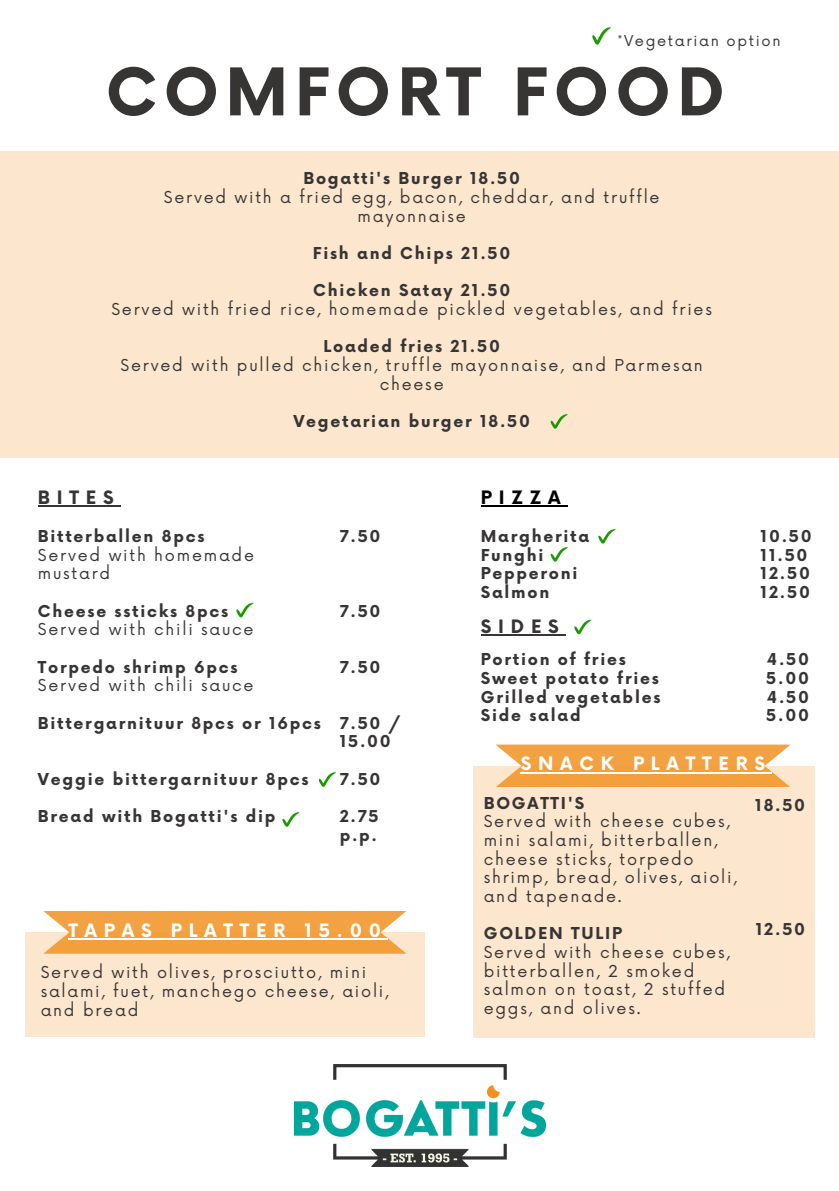
<style>
.page{position:relative;width:839px;height:1191px;background:#fff}
.page>*{position:absolute;margin:0;border:0;box-sizing:border-box;transform-origin:0 0}
.t1{font:700 64px "Now";letter-spacing:.1em;color:#373434}
.t2{font:700 18px "Now";letter-spacing:.375em;color:#fff}
.t3{font:700 18px "Now";letter-spacing:.375em;color:#373434}
.t4{font:700 18px "Now";letter-spacing:.375em;color:#000}
.t5{font:16px/18.6px "Now";letter-spacing:.11em;color:#373434}
.t6{font:700 16px/18.6px "Now";letter-spacing:.11em;color:#373434}
.t7{font:14.6px "Now";letter-spacing:.11em;color:#373434}
</style>
<div class="page">
<div style="left:0;top:151px;width:838px;height:306px;background:#fce7ce"></div>
<svg style="left:550px;top:414px;width:18px;height:15px"></svg>
<svg style="left:574px;top:619px;width:18px;height:15px"></svg>
<svg style="left:550px;top:547px;width:18px;height:15px"></svg>
<svg style="left:598px;top:529px;width:18px;height:15px"></svg>
<svg style="left:236px;top:602px;width:18px;height:15px"></svg>
<svg style="left:318px;top:772px;width:18px;height:15px"></svg>
<svg style="left:282px;top:812px;width:18px;height:15px"></svg>
<img style="left:294px;top:1065px;width:251px;height:102px">
<div style="left:25px;top:932px;width:399px;height:105px;background:#fce7ce"></div>
<svg style="left:43px;top:911px;width:363px;height:43px;background:#f3a74c"></svg>
<div style="left:473px;top:766px;width:341px;height:271px;background:#fce7ce"></div>
<svg style="left:496px;top:745px;width:294px;height:42px;background:#f4a952"></svg>
<hr style="left:481px;top:505px;width:86px;height:2px;background:#000">
<hr style="left:38px;top:505px;width:82px;height:2px;background:#373434">
<hr style="left:481px;top:634px;width:84px;height:2px;background:#373434">
<hr style="left:68px;top:938px;width:320px;height:2px;background:#fff">
<hr style="left:520px;top:772px;width:252px;height:1px;background:#fff">
<svg style="left:592px;top:27px;width:19px;height:18px"></svg>
<p class="t7" style="left:617px;top:33px;width:165px">*Vegetarian option</p>
<h3 class="t1" style="left:106px;top:58px;width:620px">COMFORT FOOD</h3>
<p class="t6" style="left:303px;top:170px;width:218px">Bogatti's Burger 18.50</p>
<p class="t5" style="left:164px;top:189px;width:497px;text-align:center">Served with a fried egg, bacon, cheddar, and truffle mayonnaise</p>
<h1 class="t6" style="left:313px;top:245px;width:199px">Fish and Chips 21.50</h1>
<p class="t6" style="left:313px;top:282px;width:199px">Chicken Satay 21.50</p>
<p class="t5" style="left:111px;top:301px;width:602px">Served with fried rice, homemade pickled vegetables, and fries</p>
<h3 class="t6" style="left:323px;top:338px;width:178px">Loaded fries 21.50</h3>
<p class="t5" style="left:121px;top:357px;width:584px;text-align:center">Served with pulled chicken, truffle mayonnaise, and Parmesan cheese</p>
<p class="t6" style="left:293px;top:413px;width:238px">Vegetarian burger 18.50</p>
<h3 class="t3" style="left:38px;top:488px;width:77px">BITES</h3>
<p class="t4" style="left:481px;top:488px;width:81px">PIZZA</p>
<p class="t6" style="left:38px;top:528px;width:168px">Bitterballen 8pcs</p>
<h3 class="t5" style="left:38px;top:546px;width:218px">Served with homemade mustard</h3>
<p class="t6" style="left:38px;top:603px;width:192px">Cheese ssticks 8pcs</p>
<h2 class="t5" style="left:38px;top:621px;width:217px">Served with chili sauce</h2>
<h2 class="t6" style="left:38px;top:659px;width:201px">Torpedo shrimp 6pcs</h2>
<p class="t5" style="left:38px;top:677px;width:217px">Served with chili sauce</p>
<p class="t6" style="left:38px;top:715px;width:284px">Bittergarnituur 8pcs or 16pcs</p>
<p class="t6" style="left:38px;top:771px;width:272px">Veggie bittergarnituur 8pcs</p>
<p class="t6" style="left:38px;top:808px;width:239px">Bread with Bogatti's dip</p>
<p class="t6" style="left:339px;top:528px;width:42px">7.50</p>
<p class="t6" style="left:339px;top:603px;width:42px">7.50</p>
<h3 class="t6" style="left:339px;top:659px;width:42px">7.50</h3>
<h3 class="t6" style="left:339px;top:715px;width:62px">7.50 /<br>15.00</h3>
<h3 class="t6" style="left:339px;top:771px;width:42px">7.50</h3>
<p class="t6" style="left:339px;top:808px;width:41px">2.75 p.p.</p>
<p class="t2" style="left:68px;top:921px;width:314px">TAPAS PLATTER 15.00</p>
<h3 class="t5" style="left:41px;top:964px;width:349px">Served with olives, prosciutto, mini salami, fuet, manchego cheese, aioli, and bread</h3>
<p class="t6" style="left:481px;top:528px;width:110px">Margherita<br>Funghi<br>Pepperoni<br>Salmon</p>
<h3 class="t6" style="left:760px;top:528px;width:53px">10.50<br>11.50<br>12.50<br>12.50</h3>
<h3 class="t3" style="left:481px;top:617px;width:80px">SIDES</h3>
<h3 class="t6" style="left:481px;top:651px;width:181px">Portion of fries<br>Sweet potato fries<br>Grilled vegetables<br>Side salad</h3>
<h3 class="t6" style="left:766px;top:651px;width:44px;text-align:justify">4.50<br>5.00<br>4.50<br>5.00</h3>
<p class="t2" style="left:520px;top:754px;width:246px">SNACK PLATTERS</p>
<p class="t6" style="left:483px;top:795px;width:102px">BOGATTI'S</p>
<p class="t5" style="left:483px;top:813px;width:254px">Served with cheese cubes, mini salami, bitterballen, cheese sticks, torpedo shrimp, bread, olives, aioli, and tapenade.</p>
<p class="t6" style="left:483px;top:925px;width:140px">GOLDEN TULIP</p>
<p class="t5" style="left:483px;top:944px;width:248px">Served with cheese cubes, bitterballen, 2 smoked salmon on toast, 2 stuffed eggs, and olives.</p>
<h3 class="t6" style="left:755px;top:797px;width:52px">18.50</h3>
<h2 class="t6" style="left:755px;top:921px;width:51px">12.50</h2>
</div>
